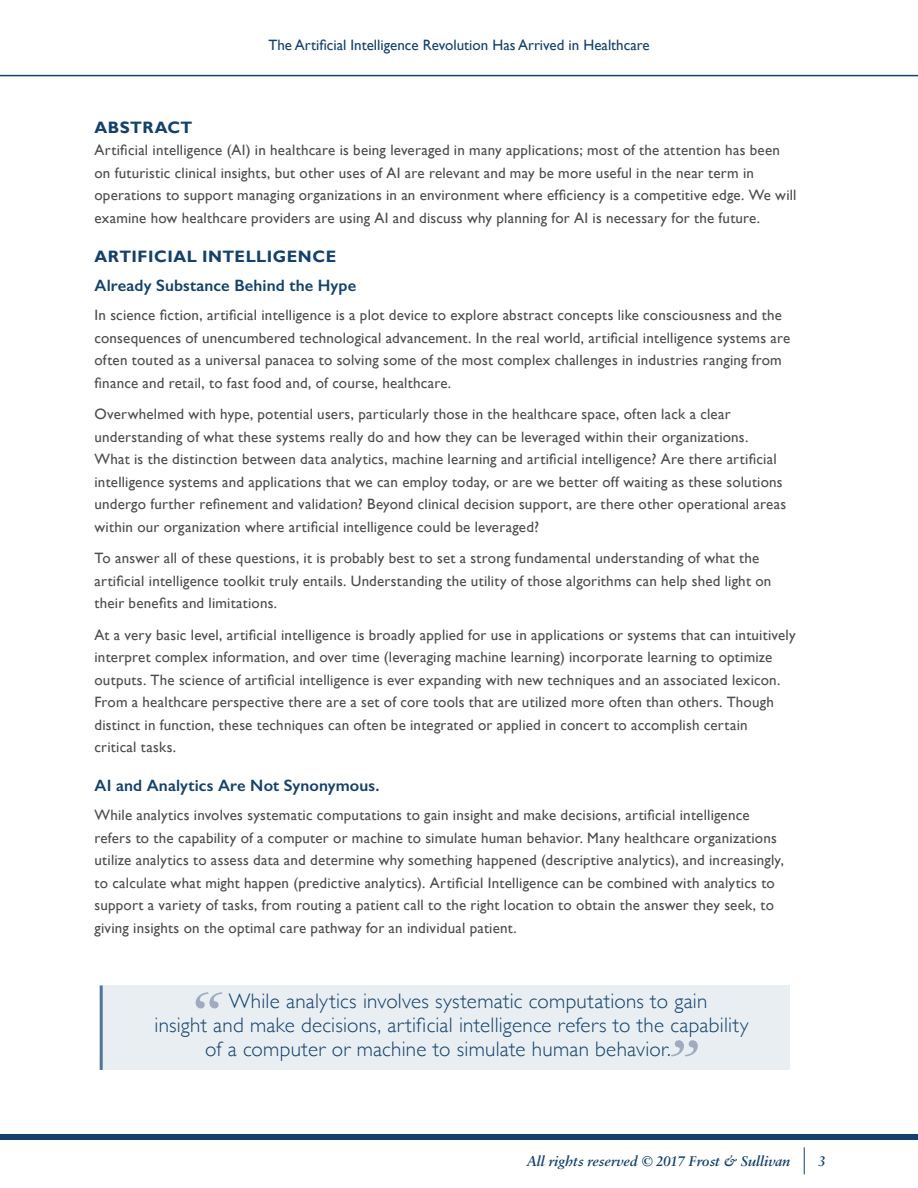
<style>
.page{position:relative;width:918px;height:1188px;background:#fff}
.page>*{position:absolute;margin:0;border:0;box-sizing:border-box;transform-origin:0 0}
.PQ{font:300 21px "Gill Sans";letter-spacing:.01em;color:#13416b}
.HD2{font:600 16.5px "Gill Sans";letter-spacing:.005em;color:#13416b}
.HD1{font:700 16.5px "Gill Sans";letter-spacing:.03em;color:#13416b}
.Text_body{font:15px/22.5px "Gill Sans";letter-spacing:.015em;color:#4b4c4d}
.t1{font:15px "Gill Sans";color:#13416b}
.t2{font:italic 600 15px "Sabon MT Pro";color:#13416b}
</style>
<div class="page">
<div style="left:0;top:1134px;width:918px;height:5px;background:#13416b"></div>
<hr style="left:0;top:75px;width:918px;height:1px;background:#13416b">
<svg style="left:804px;top:1147px;width:1px;height:27px"></svg>
<div style="left:101px;top:986px;width:689px;height:84px;background:#e8eef1"></div>
<hr style="left:100px;top:986px;width:3px;height:84px;background:#507497">
<svg style="left:196px;top:992px;width:26px;height:16px"></svg>
<svg style="left:671px;top:1040px;width:27px;height:16px"></svg>
<p class="t1" style="left:268px;top:36px;width:383px">The Artificial Intelligence Revolution Has Arrived in Healthcare</p>
<p class="HD1" style="left:94px;top:117px;width:99px">ABSTRACT</p>
<p class="Text_body" style="left:94px;top:139px;width:704px">Artificial intelligence (AI) in healthcare is being leveraged in many applications; most of the attention has been on futuristic clinical insights, but other uses of AI are relevant and may be more useful in the near term in operations to support managing organizations in an environment where efficiency is a competitive edge. We will examine how healthcare providers are using AI and discuss why planning for AI is necessary for the future.</p>
<p class="HD1" style="left:94px;top:246px;width:243px">ARTIFICIAL INTELLIGENCE</p>
<p class="HD2" style="left:94px;top:276px;width:263px">Already Substance Behind the Hype</p>
<p class="Text_body" style="left:94px;top:304px;width:697px">In science fiction, artificial intelligence is a plot device to explore abstract concepts like consciousness and the consequences of unencumbered technological advancement. In the real world, artificial intelligence systems are often touted as a universal panacea to solving some of the most complex challenges in industries ranging from finance and retail, to fast food and, of course, healthcare.</p>
<p class="Text_body" style="left:94px;top:403px;width:693px">Overwhelmed with hype, potential users, particularly those in the healthcare space, often lack a clear understanding of what these systems really do and how they can be leveraged within their organizations.<br>What is the distinction between data analytics, machine learning and artificial intelligence? Are there artificial intelligence systems and applications that we can employ today, or are we better off waiting as these solutions undergo further refinement and validation? Beyond clinical decision support, are there other operational areas within our organization where artificial intelligence could be leveraged?</p>
<p class="Text_body" style="left:94px;top:547px;width:678px">To answer all of these questions, it is probably best to set a strong fundamental understanding of what the artificial intelligence toolkit truly entails. Understanding the utility of those algorithms can help shed light on their benefits and limitations.</p>
<p class="Text_body" style="left:94px;top:623px;width:703px">At a very basic level, artificial intelligence is broadly applied for use in applications or systems that can intuitively interpret complex information, and over time (leveraging machine learning) incorporate learning to optimize outputs. The science of artificial intelligence is ever expanding with new techniques and an associated lexicon.<br>From a healthcare perspective there are a set of core tools that are utilized more often than others. Though distinct in function, these techniques can often be integrated or applied in concert to accomplish certain<br>critical tasks.</p>
<p class="HD2" style="left:94px;top:776px;width:286px">AI and Analytics Are Not Synonymous.</p>
<p class="Text_body" style="left:94px;top:804px;width:691px">While analytics involves systematic computations to gain insight and make decisions, artificial intelligence refers to the capability of a computer or machine to simulate human behavior. Many healthcare organizations utilize analytics to assess data and determine why something happened (descriptive analytics), and increasingly, to calculate what might happen (predictive analytics). Artificial Intelligence can be combined with analytics to support a variety of tasks, from routing a patient call to the right location to obtain the answer they seek, to giving insights on the optimal care pathway for an individual patient.</p>
<p class="PQ" style="left:229px;top:985px;width:480px">While analytics involves systematic computations to gain</p>
<p class="PQ" style="left:155px;top:1009px;width:595px">insight and make decisions, artificial intelligence refers to the capability</p>
<p class="PQ" style="left:205px;top:1033px;width:467px">of a computer or machine to simulate human behavior.</p>
<p class="t2" style="left:526px;top:1153px;width:265px">All rights reserved © 2017 Frost &amp; Sullivan</p>
<p class="t2" style="left:818px;top:1153px;width:9px">3</p>
</div>
